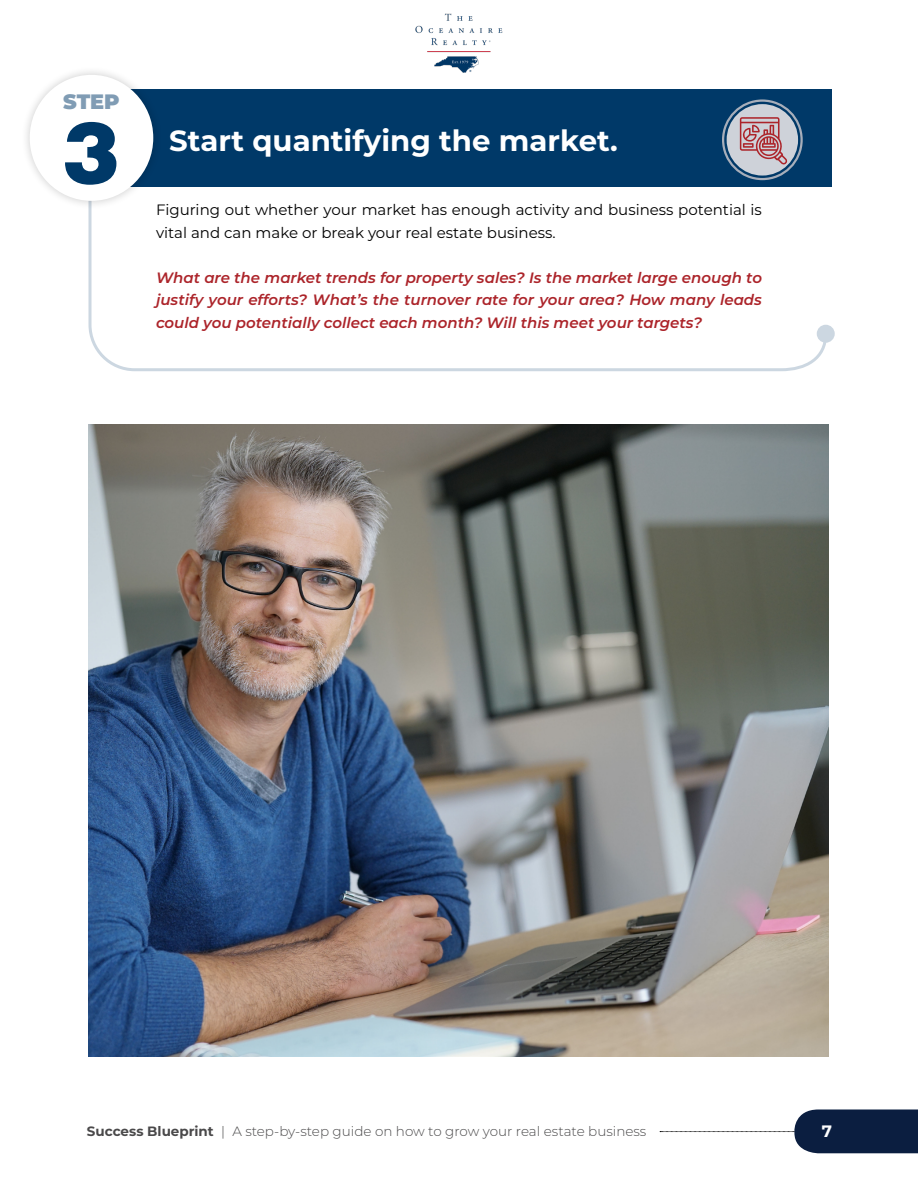
<style>
.page{position:relative;width:918px;height:1188px;background:#fff}
.page>*{position:absolute;margin:0;border:0;box-sizing:border-box;transform-origin:0 0}
.t1{font:900 86.1px "Helvetica LT Std";color:#003968}
.t2{font:700 29.25px "Montserrat";color:#fff}
.t3{font:900 20.85px "Montserrat";color:#809cb4}
.t4{font:700 16.5px "Montserrat";color:#fff}
.t5{font:italic 600 15px/22.5px "Montserrat";color:#ac242a;text-align:justify}
.t6{font:15px/22.5px "Montserrat";color:#000}
.t7{font:300 13.5px "Montserrat";color:#4a494a}
.s1{font-weight:700}
</style>
<div class="page">
<svg style="left:660px;top:1109px;width:258px;height:44px"></svg>
<svg style="left:88px;top:186px;width:741px;height:186px"></svg>
<div style="left:817px;top:325px;width:18px;height:18px;background:#ccd7e1;border-radius:50%"></div>
<div style="left:89px;top:89px;width:743px;height:97px;background:#003968"></div>
<div style="left:727px;top:104px;width:71px;height:72px;background:#ced2d9;border-radius:50%"></div>
<div style="left:722px;top:99px;width:81px;height:81px;border:2px solid #a7aeba;border-radius:50%"></div>
<div style="left:21px;top:66px;width:141px;height:144px;background:#000;opacity:.2"></div>
<div style="left:30px;top:75px;width:123px;height:126px;background:#fff;border-radius:50%"></div>
<svg style="left:740px;top:117px;width:48px;height:48px"></svg>
<img style="left:89px;top:424px;width:739px;height:633px">
<img style="left:415px;top:13px;width:88px;height:60px">
<h3 class="t3" style="left:63px;top:86px;width:58px">STEP</h3>
<h1 class="t1" style="left:62px;top:96px;width:59px">3</h1>
<h2 class="t2" style="left:169px;top:120px;width:450px">Start quantifying the market.</h2>
<p class="t6" style="left:156px;top:198px;width:607px">Figuring out whether your market has enough activity and business potential is vital and can make or break your real estate business.</p>
<p class="t5" style="left:156px;top:266px;width:608px">What are the market trends for property sales? Is the market large enough to justify your efforts? What’s the turnover rate for your area? How many leads could you potentially collect each month? Will this meet your targets?</p>
<p class="t7" style="left:87px;top:1122px;width:561px"><span class="s1">Success Blueprint</span> | A step-by-step guide on how to grow your real estate business</p>
<p class="t4" style="left:822px;top:1120px;width:12px">7</p>
</div>
